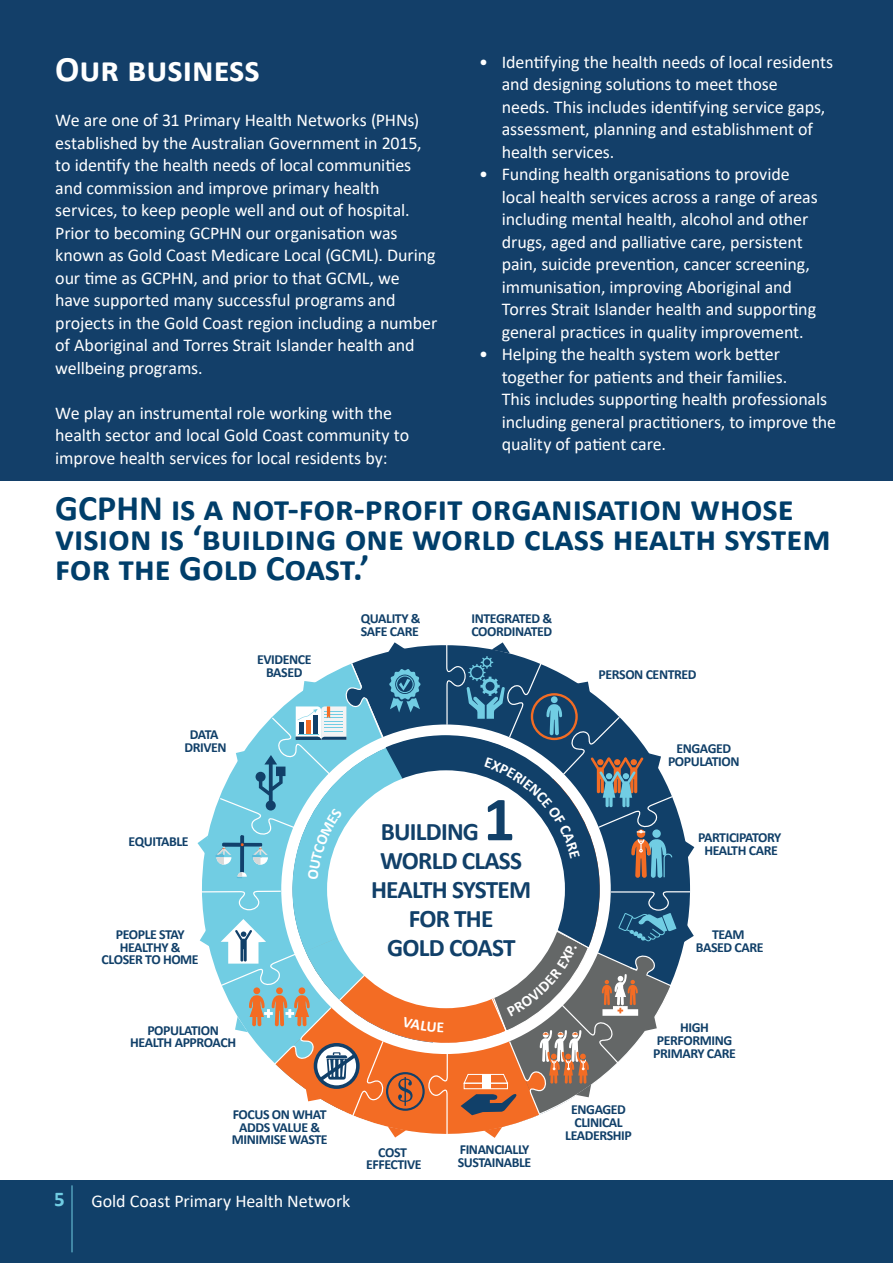
<style>
.page{position:relative;width:893px;height:1263px;background:#fff}
.page>*{position:absolute;margin:0;border:0;box-sizing:border-box;transform-origin:0 0}
.t1{font:700 63.15px "Calibri";color:#114069}
.t2{font:700 36px/30px "Calibri";color:#003e6a}
.t3{font:700 36px "Calibri";color:#fff}
.t4{font:700 25.35px/28.8px "Calibri";letter-spacing:-.03em;color:#114069;text-align:center}
.t5{font:700 21px "Calibri";color:#70cde3}
.t6{font:18px/22.5px "Calibri";letter-spacing:-.005em;color:#fff}
.t7{font:700 13.8px/12.6px "Calibri";letter-spacing:-.03em;color:#114069;text-align:center}
</style>
<div class="page">
<div style="left:0;top:1180px;width:893px;height:83px;background:#114069"></div>
<div style="left:0;top:0;width:893px;height:480px;background:#133f69"></div>
<hr style="left:72px;top:1185px;width:1px;height:67px;background:#70cde3">
<svg style="left:198px;top:642px;width:496px;height:496px"></svg>
<h2 class="t3" style="left:55px;top:44px;width:206px">Our business</h2>
<p class="t6" style="left:55px;top:108px;width:384px">We are one of 31 Primary Health Networks (PHNs) established by the Australian Government in 2015, to identify the health needs of local communities and commission and improve primary health services, to keep people well and out of hospital.<br>Prior to becoming GCPHN our organisation was known as Gold Coast Medicare Local (GCML). During our time as GCPHN, and prior to that GCML, we have supported many successful programs and projects in the Gold Coast region including a number of Aboriginal and Torres Strait Islander health and wellbeing programs.</p>
<p class="t6" style="left:55px;top:401px;width:355px">We play an instrumental role working with the health sector and local Gold Coast community to improve health services for local residents by:</p>
<p class="t6" style="left:502px;top:50px;width:333px;text-indent:-22px">• Identifying the health needs of local residents and designing solutions to meet those<br>needs. This includes identifying service gaps, assessment, planning and establishment of health services.</p>
<p class="t6" style="left:502px;top:162px;width:317px;text-indent:-22px">• Funding health organisations to provide local health services across a range of areas including mental health, alcohol and other drugs, aged and palliative care, persistent pain, suicide prevention, cancer screening, immunisation, improving Aboriginal and Torres Strait Islander health and supporting general practices in quality improvement.</p>
<p class="t6" style="left:502px;top:342px;width:336px;text-indent:-22px">• Helping the health system work better together for patients and their families.<br>This includes supporting health professionals including general practitioners, to improve the quality of patient care.</p>
<h2 class="t2" style="left:55px;top:493px;width:777px">GCPHN is a not-for-profit organisation whose vision is ‘building one world class health system for the Gold Coast.’</h2>
<p class="t5" style="left:54px;top:1184px;width:12px">5</p>
<p class="t7" style="left:184px;top:728px;width:44px">DATA<br>DRIVEN</p>
<p class="t7" style="left:257px;top:653px;width:56px">EVIDENCE<br>BASED</p>
<p class="t7" style="left:129px;top:835px;width:62px">EQUITABLE</p>
<p class="t7" style="left:102px;top:928px;width:99px">PEOPLE STAY<br>HEALTHY &amp;<br>CLOSER TO HOME</p>
<p class="t7" style="left:361px;top:612px;width:61px;text-align:left">QUALITY &amp;<br>SAFE CARE</p>
<p class="t7" style="left:471px;top:612px;width:82px;text-align:left">INTEGRATED &amp;<br>COORDINATED</p>
<h1 class="t1" style="left:483px;top:775px;width:33px">1</h1>
<h3 class="t4" style="left:371px;top:846px;width:162px">WORLD CLASS<br>HEALTH SYSTEM<br>FOR THE<br>GOLD COAST</h3>
<h3 class="t4" style="left:381px;top:817px;width:100px">BUILDING</h3>
<p class="t7" style="left:599px;top:668px;width:99px">PERSON CENTRED</p>
<p class="t7" style="left:668px;top:742px;width:73px">ENGAGED<br>POPULATION</p>
<p class="t7" style="left:698px;top:831px;width:85px">PARTICIPATORY<br>HEALTH CARE</p>
<p class="t7" style="left:696px;top:928px;width:69px">TEAM<br>BASED CARE</p>
<p class="t7" style="left:130px;top:1024px;width:107px">POPULATION<br>HEALTH APPROACH</p>
<p class="t7" style="left:232px;top:1108px;width:97px">FOCUS ON WHAT<br>ADDS VALUE &amp;<br>MINIMISE WASTE</p>
<p class="t6" style="left:92px;top:1189px;width:260px">Gold Coast Primary Health Network</p>
<p class="t7" style="left:366px;top:1146px;width:57px">COST<br>EFFECTIVE</p>
<p class="t7" style="left:458px;top:1143px;width:75px;text-align:left">FINANCIALLY<br>SUSTAINABLE</p>
<p class="t7" style="left:565px;top:1103px;width:68px">ENGAGED<br>CLINICAL<br>LEADERSHIP</p>
<p class="t7" style="left:653px;top:1021px;width:84px">HIGH<br>PERFORMING<br>PRIMARY CARE</p>
</div>
